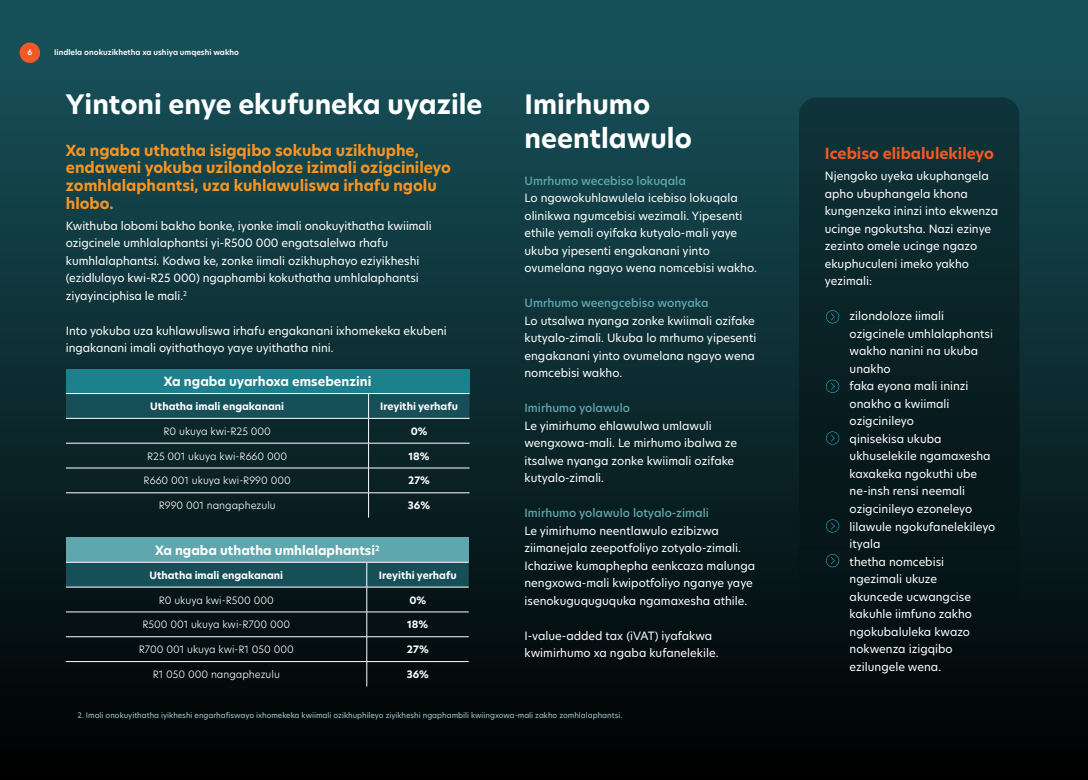
<style>
.page{position:relative;width:1088px;height:780px;background:#fff}
.page>*{position:absolute;margin:0;border:0;box-sizing:border-box;transform-origin:0 0}
.t1{font:700 26.25px/33.8px "Hero New";color:#fff}
.t2{font:700 15px/17.6px "Hero New";color:#f89521}
.t3{font:700 15px "Hero New";color:#f15a24}
.t4{font:700 12.5px "Hero New";color:#fff}
.t5{font:11.25px/17.5px "Hero New";color:#fff}
.t6{font:500 11.25px "Hero New";color:#60a6af}
.t7{font:300 10px "Hero New";color:#fff}
.t8{font:700 10px "Hero New";color:#fff}
.t9{font:7.5px "Hero New";color:#a4ccd1}
.t10{font:600 7.5px "Hero New";color:#fff}
</style>
<div class="page">
<div style="left:0;top:0;width:1088px;height:780px;background:linear-gradient(to bottom,#19555f,#000)"></div>
<div style="left:799px;top:97px;width:220px;height:607px;background:linear-gradient(to bottom,#0e3339,#030a0b);border-radius:18px"></div>
<div style="left:66px;top:369px;width:403px;height:24px;background:#1c808d"></div>
<svg style="left:66px;top:393px;width:403px;height:124px;background:#163438"></svg>
<div style="left:66px;top:537px;width:403px;height:25px;background:#60a6af"></div>
<svg style="left:66px;top:562px;width:403px;height:124px;background:#122528"></svg>
<svg style="left:826px;top:310px;width:13px;height:13px"></svg>
<svg style="left:826px;top:431px;width:13px;height:13px"></svg>
<svg style="left:826px;top:554px;width:13px;height:13px"></svg>
<svg style="left:826px;top:379px;width:13px;height:14px"></svg>
<svg style="left:826px;top:519px;width:13px;height:13px"></svg>
<div style="left:20px;top:43px;width:20px;height:20px;background:#f15a24;border-radius:50%"></div>
<p class="t10" style="left:27px;top:47px;width:6px">6</p>
<p class="t10" style="left:54px;top:47px;width:186px">Iindlela onokuzikhetha xa ushiya umqeshi wakho</p>
<h1 class="t1" style="left:66px;top:88px;width:418px">Yintoni enye ekufuneka uyazile</h1>
<h1 class="t1" style="left:524px;top:88px;width:169px">Imirhumo neentlawulo</h1>
<h2 class="t2" style="left:66px;top:141px;width:387px">Xa ngaba uthatha isigqibo sokuba uzikhuphe, endaweni yokuba uzilondoloze izimali ozigcinileyo zomhlalaphantsi, uza kuhlawuliswa irhafu ngolu hlobo.</h2>
<p class="t5" style="left:66px;top:216px;width:367px">Kwithuba lobomi bakho bonke, iyonke imali onokuyithatha kwiimali ozigcinele umhlalaphantsi yi-R500 000 engatsalelwa rhafu kumhlalaphantsi. Kodwa ke, zonke iimali ozikhuphayo eziyikheshi (ezidlulayo kwi-R25 000) ngaphambi kokuthatha umhlalaphantsi ziyayinciphisa le mali.<sup>2</sup></p>
<p class="t5" style="left:66px;top:321px;width:382px">Into yokuba uza kuhlawuliswa irhafu engakanani ixhomekeka ekubeni ingakanani imali oyithathayo yaye uyithatha nini.</p>
<p class="t5" style="left:66px;top:374px;width:332px">Ireyithi yerhafu iboniswe kwiitheyibhile zerhafu ezingezantsi..</p>
<p class="t6" style="left:524px;top:173px;width:163px">Umrhumo wecebiso lokuqala</p>
<p class="t5" style="left:524px;top:189px;width:234px">Lo ngowokuhlawulela icebiso lokuqala olinikwa ngumcebisi wezimali. Yipesenti ethile yemali oyifaka kutyalo-mali yaye ukuba yipesenti engakanani yinto ovumelana ngayo wena nomcebisi wakho.</p>
<p class="t6" style="left:524px;top:295px;width:186px">Umrhumo weengcebiso wonyaka</p>
<p class="t5" style="left:524px;top:311px;width:233px">Lo utsalwa nyanga zonke kwiimali ozifake kutyalo-zimali. Ukuba lo mrhumo yipesenti engakanani yinto ovumelana ngayo wena nomcebisi wakho.</p>
<p class="t6" style="left:524px;top:400px;width:107px">Imirhumo yolawulo</p>
<p class="t5" style="left:524px;top:416px;width:214px">Le yimirhumo ehlawulwa umlawuli wengxowa-mali. Le mirhumo ibalwa ze itsalwe nyanga zonke kwiimali ozifake kutyalo-zimali.</p>
<p class="t6" style="left:524px;top:505px;width:186px">Imirhumo yolawulo lotyalo-zimali</p>
<p class="t5" style="left:524px;top:521px;width:232px">Le yimirhumo neentlawulo ezibizwa ziimanejala zeepotfoliyo zotyalo-zimali.<br>Ichaziwe kumaphepha eenkcaza malunga nengxowa-mali kwipotfoliyo nganye yaye isenokuguquguquka ngamaxesha athile.</p>
<p class="t5" style="left:524px;top:626px;width:195px">I-value-added tax (iVAT) iyafakwa kwimirhumo xa ngaba kufanelekile.</p>
<p class="t4" style="left:164px;top:373px;width:209px">Xa ngaba uyarhoxa emsebenzini</p>
<p class="t8" style="left:150px;top:399px;width:135px">Uthatha imali engakanani</p>
<p class="t8" style="left:380px;top:399px;width:79px">Ireyithi yerhafu</p>
<p class="t7" style="left:163px;top:424px;width:109px">R0 ukuya kwi-R25 000</p>
<p class="t8" style="left:411px;top:424px;width:18px">0%</p>
<p class="t7" style="left:147px;top:449px;width:142px">R25 001 ukuya kwi-R660 000</p>
<p class="t8" style="left:408px;top:449px;width:23px">18%</p>
<p class="t7" style="left:144px;top:474px;width:149px">R660 001 ukuya kwi-R990 000</p>
<p class="t8" style="left:408px;top:474px;width:23px">27%</p>
<p class="t7" style="left:159px;top:498px;width:119px">R990 001 nangaphezulu</p>
<p class="t8" style="left:408px;top:498px;width:24px">36%</p>
<p class="t4" style="left:155px;top:541px;width:226px">Xa ngaba uthatha umhlalaphantsi<sup>2</sup></p>
<p class="t8" style="left:149px;top:568px;width:135px">Uthatha imali engakanani</p>
<p class="t8" style="left:379px;top:568px;width:79px">Ireyithi yerhafu</p>
<p class="t7" style="left:159px;top:593px;width:117px">R0 ukuya kwi-R500 000</p>
<p class="t8" style="left:409px;top:593px;width:18px">0%</p>
<p class="t7" style="left:142px;top:617px;width:149px">R500 001 ukuya kwi-R700 000</p>
<p class="t8" style="left:407px;top:617px;width:23px">18%</p>
<p class="t7" style="left:139px;top:642px;width:157px">R700 001 ukuya kwi-R1 050 000</p>
<p class="t8" style="left:407px;top:642px;width:23px">27%</p>
<p class="t7" style="left:153px;top:667px;width:129px">R1 050 000 nangaphezulu</p>
<p class="t8" style="left:407px;top:667px;width:24px">36%</p>
<p class="t9" style="left:78px;top:709px;width:546px">2. Imali onokuyithatha iyikheshi engarhafiswayo ixhomekeka kwiimali ozikhuphileyo ziyikheshi ngaphambili kwiingxowa-mali zakho zomhlalaphantsi.</p>
<h2 class="t3" style="left:825px;top:143px;width:171px">Icebiso elibalulekileyo</h2>
<p class="t5" style="left:825px;top:167px;width:175px">Njengoko uyeka ukuphangela apho ubuphangela khona kungenzeka ininzi into ekwenza ucinge ngokutsha. Nazi ezinye zezinto omele ucinge ngazo ekuphuculeni imeko yakho yezimali:</p>
<p class="t5" style="left:849px;top:307px;width:147px">zilondoloze iimali ozigcinele umhlalaphantsi wakho nanini na ukuba unakho<br>faka eyona mali ininzi onakho a kwiimali ozigcinileyo<br>qinisekisa ukuba ukhuselekile ngamaxesha kaxakeka ngokuthi ube ne-insh rensi neemali ozigcinileyo ezoneleyo lilawule ngokufanelekileyo ityala<br>thetha nomcebisi ngezimali ukuze<br>akuncede ucwangcise kakuhle iimfuno zakho ngokubaluleka kwazo nokwenza izigqibo ezilungele wena.</p>
</div>
